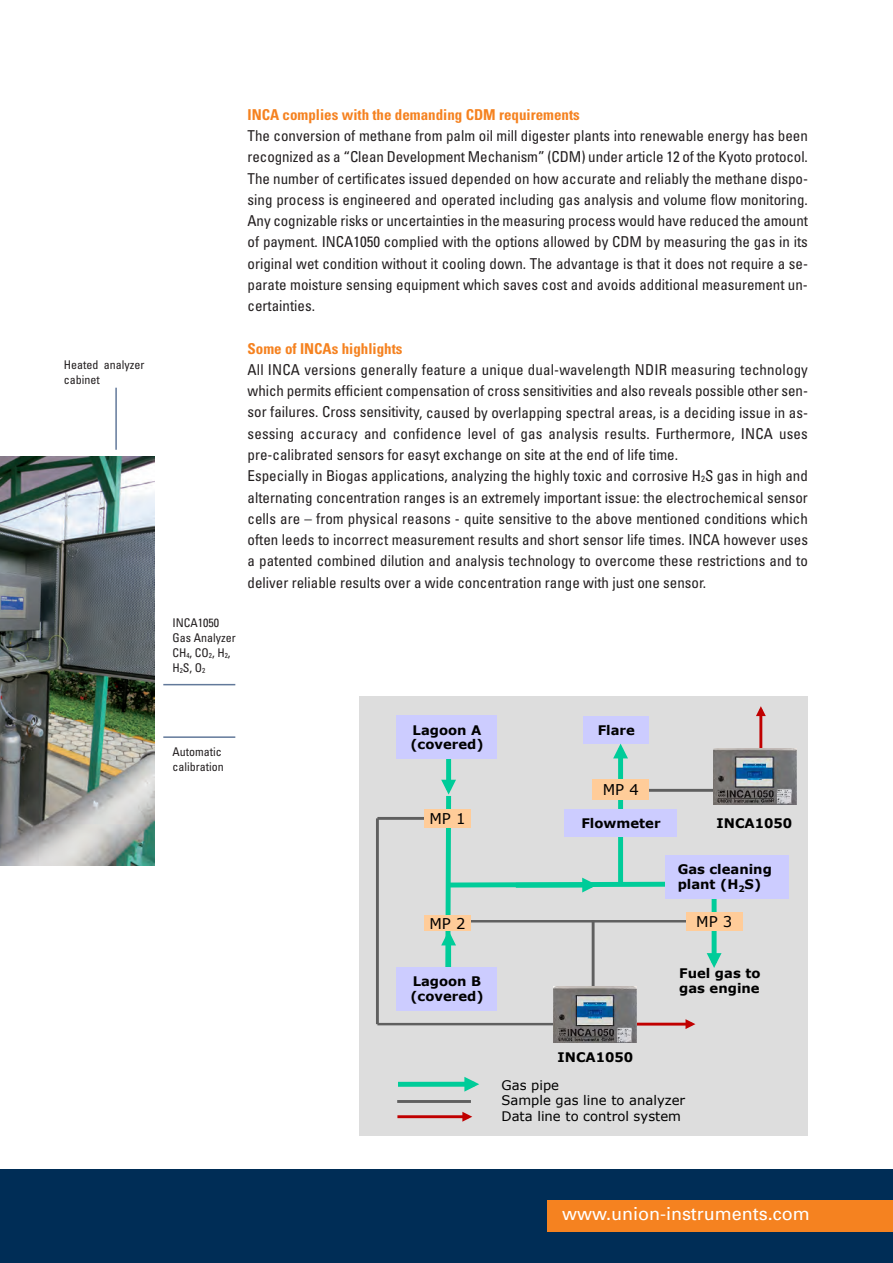
<style>
.page{position:relative;width:893px;height:1263px;background:#fff}
.page>*{position:absolute;margin:0;border:0;box-sizing:border-box;transform-origin:0 0}
.t1{font:18px "Univers";color:#fff}
.t2{font:condensed 15px/21.3px "Univers";color:#231f20;text-align:justify}
.t3{font:700 condensed 15px "Univers";color:#f58220}
.t4{font:14.85px "Verdana";color:#000}
.t5{font:700 13.2px/14.9px "Verdana";color:#000}
.t6{font:13.2px/14.9px "Verdana";color:#000}
.t7{font:condensed 12px/15px "Univers";color:#231f20}
.s1{font-size:7.2px}
.s2{font-size:9px}
</style>
<div class="page">
<hr style="left:115px;top:388px;width:2px;height:62px;background:#62799a">
<div style="left:0;top:1169px;width:893px;height:94px;background:#002d56"></div>
<div style="left:548px;top:1200px;width:345px;height:31px;background:#f58220"></div>
<div style="left:359px;top:697px;width:449px;height:439px;background:#ddd"></div>
<hr style="left:759px;top:709px;width:3px;height:53px;background:#c00000">
<svg style="left:756px;top:706px;width:10px;height:10px"></svg>
<div style="left:583px;top:715px;width:66px;height:28px;background:#ccf"></div>
<div style="left:666px;top:854px;width:123px;height:44px;background:#ccf"></div>
<hr style="left:377px;top:817px;width:60px;height:3px;background:#5f5f5f">
<div style="left:446px;top:753px;width:5px;height:37px;background:#0c9"></div>
<div style="left:396px;top:715px;width:101px;height:44px;background:#ccf"></div>
<div style="left:424px;top:809px;width:47px;height:19px;background:#fc9"></div>
<div style="left:424px;top:915px;width:47px;height:15px;background:#fc9"></div>
<div style="left:396px;top:967px;width:101px;height:44px;background:#ccf"></div>
<hr style="left:376px;top:818px;width:3px;height:206px;background:#5f5f5f">
<div style="left:398px;top:1082px;width:76px;height:5px;background:#0c9"></div>
<svg style="left:464px;top:1077px;width:15px;height:15px"></svg>
<hr style="left:397px;top:1100px;width:74px;height:3px;background:#5f5f5f">
<hr style="left:397px;top:1115px;width:72px;height:3px;background:#c00000">
<svg style="left:462px;top:1112px;width:10px;height:10px"></svg>
<div style="left:618px;top:748px;width:5px;height:137px;background:#0c9"></div>
<svg style="left:613px;top:744px;width:15px;height:14px"></svg>
<div style="left:592px;top:779px;width:57px;height:21px;background:#fc9"></div>
<svg style="left:441px;top:780px;width:334px;height:249px"></svg>
<hr style="left:377px;top:1023px;width:215px;height:2px;background:#5f5f5f">
<img style="left:713px;top:748px;width:83px;height:56px">
<img style="left:554px;top:987px;width:83px;height:56px">
<img style="left:0;top:456px;width:154px;height:410px">
<hr style="left:163px;top:684px;width:72px;height:1px;background:#62799a">
<hr style="left:163px;top:736px;width:72px;height:2px;background:#62799a">
<p class="t7" style="left:64px;top:359px;width:82px">Heated analyzer cabinet</p>
<p class="t7" style="left:172px;top:617px;width:65px">INCA1050<br>Gas Analyzer<br>CH<span class="s1">4</span>, CO<span class="s1">2</span>, H<span class="s1">2</span>,<br>H<span class="s1">2</span>S, O<span class="s1">2</span></p>
<p class="t3" style="left:248px;top:109px;width:334px">INCA complies with the demanding CDM requirements</p>
<p class="t2" style="left:248px;top:126px;width:562px">The conversion of methane from palm oil mill digester plants into renewable energy has been recognized as a “Clean Development Mechanism” (CDM) under article 12 of the Kyoto protocol.<br>The number of certificates issued depended on how accurate and reliably the methane dispo&shy;sing process is engineered and operated including gas analysis and volume flow monitoring.<br>Any cognizable risks or uncertainties in the measuring process would have reduced the amount of payment. INCA1050 complied with the options allowed by CDM by measuring the gas in its original wet condition without it cooling down. The advantage is that it does not require a se&shy;parate moisture sensing equipment which saves cost and avoids additional measurement un&shy;certainties.</p>
<p class="t3" style="left:248px;top:343px;width:156px">Some of INCAs highlights</p>
<p class="t2" style="left:248px;top:360px;width:562px;text-align:left">All INCA versions generally feature a unique dual-wavelength NDIR measuring technology which permits efficient compensation of cross sensitivities and also reveals possible other sen&shy;sor failures. Cross sensitivity, caused by overlapping spectral areas, is a deciding issue in as&shy;sessing accuracy and confidence level of gas analysis results. Furthermore, INCA uses pre-calibrated sensors for easyt exchange on site at the end of life time.<br>Especially in Biogas applications, analyzing the highly toxic and corrosive H<span class="s2">2</span>S gas in high and alternating concentration ranges is an extremely important issue: the electrochemical sensor cells are – from physical reasons - quite sensitive to the above mentioned conditions which often leeds to incorrect measurement results and short sensor life times. INCA however uses a patented combined dilution and analysis technology to overcome these restrictions and to deliver reliable results over a wide concentration range with just one sensor.</p>
<p class="t7" style="left:172px;top:745px;width:53px">Automatic calibration</p>
<p class="t5" style="left:410px;top:722px;width:75px">Lagoon A (covered)</p>
<p class="t4" style="left:429px;top:809px;width:38px">MP 1</p>
<p class="t4" style="left:429px;top:914px;width:38px">MP 2</p>
<p class="t5" style="left:410px;top:973px;width:75px">Lagoon B (covered)</p>
<p class="t5" style="left:598px;top:722px;width:39px">Flare</p>
<p class="t4" style="left:603px;top:780px;width:38px">MP 4</p>
<p class="t5" style="left:581px;top:815px;width:81px">Flowmeter</p>
<p class="t5" style="left:717px;top:815px;width:77px">INCA1050</p>
<p class="t5" style="left:678px;top:861px;width:96px">Gas cleaning plant (H<sub>2</sub>S)</p>
<p class="t4" style="left:696px;top:912px;width:38px">MP 3</p>
<p class="t5" style="left:679px;top:965px;width:83px">Fuel gas to gas engine</p>
<p class="t5" style="left:558px;top:1049px;width:77px">INCA1050</p>
<p class="t6" style="left:501px;top:1077px;width:185px">Gas pipe<br>Sample gas line to analyzer</p>
<p class="t6" style="left:501px;top:1109px;width:181px">Data line to control system</p>
<p class="t1" style="left:562px;top:1207px;width:249px">www.union-instruments.com</p>
</div>
